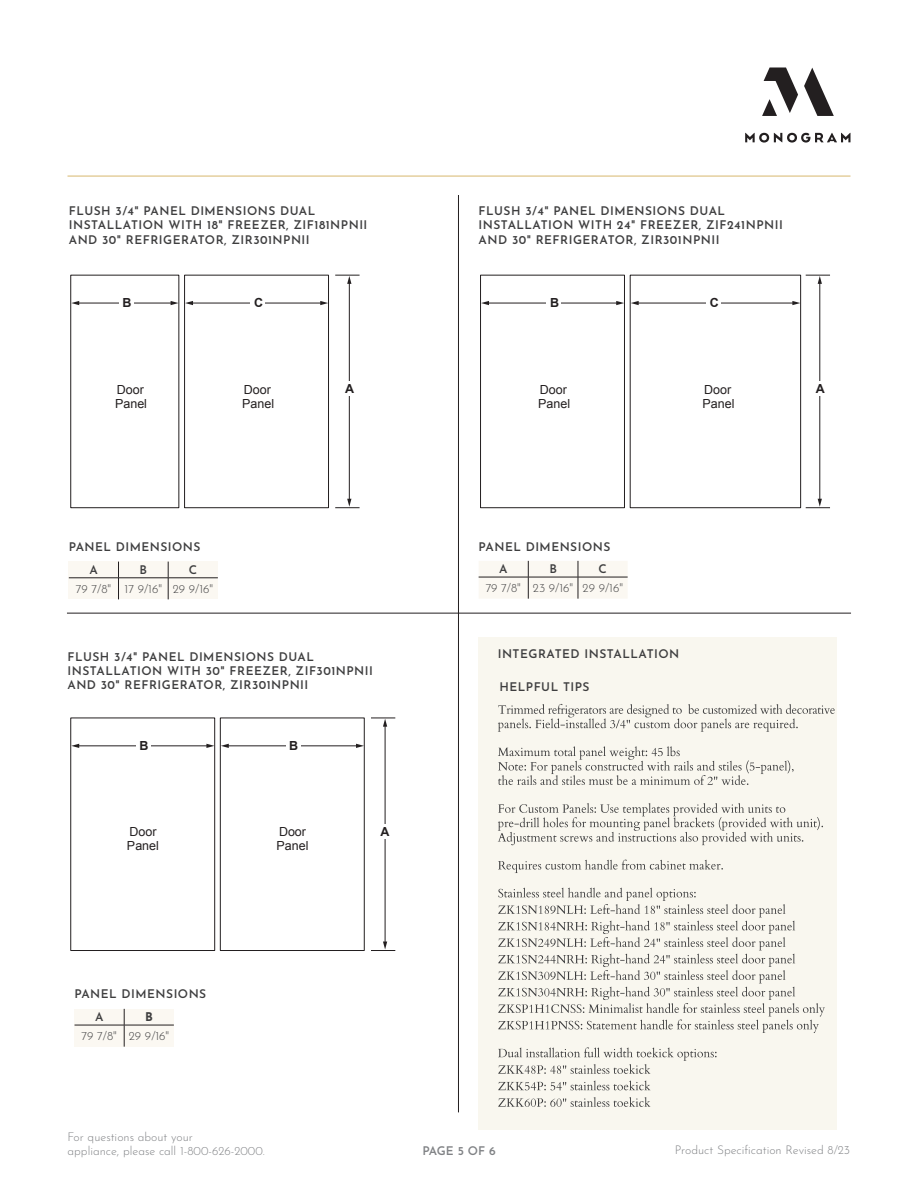
<style>
.page{position:relative;width:918px;height:1188px;background:#fff}
.page>*{position:absolute;margin:0;border:0;box-sizing:border-box;transform-origin:0 0}
.t1{font:12.45px/14px "Arial";color:#231f20}
.t2{font:700 12.45px "Arial";color:#231f20}
.t3{font:600 12px/14.4px "Josefin Sans";letter-spacing:.04em;color:#3e3e3f}
.t4{font:300 12px/14.4px "Josefin Sans";color:#808285}
.t5{font:300 12px "Josefin Sans";color:#3e3e3f}
.t6{font:100 12px "Josefin Sans";color:#808285}
.t7{font:600 12px "Josefin Sans";letter-spacing:-.015em;color:#808285}
.t8{font:700 12px "Josefin Sans";color:#3e3e3f}
</style>
<div class="page">
<hr style="left:458px;top:195px;width:1px;height:917px;background:#231f20">
<hr style="left:67px;top:613px;width:784px;height:1px;background:#231f20">
<hr style="left:68px;top:176px;width:782px;height:1px;background:#dcbf7e">
<svg style="left:745px;top:68px;width:105px;height:75px"></svg>
<div style="left:70px;top:275px;width:109px;height:233px;border:1px solid #231f20"></div>
<hr style="left:78px;top:303px;width:94px;height:1px;background:#231f20">
<svg style="left:71px;top:301px;width:8px;height:4px"></svg>
<svg style="left:171px;top:301px;width:8px;height:4px"></svg>
<div style="left:119px;top:295px;width:15px;height:15px;background:#fff"></div>
<div style="left:184px;top:275px;width:145px;height:233px;border:1px solid #231f20"></div>
<hr style="left:349px;top:282px;width:1px;height:218px;background:#231f20">
<svg style="left:335px;top:499px;width:25px;height:9px"></svg>
<svg style="left:335px;top:275px;width:25px;height:9px"></svg>
<div style="left:342px;top:381px;width:14px;height:15px;background:#fff"></div>
<hr style="left:192px;top:303px;width:130px;height:1px;background:#231f20">
<svg style="left:185px;top:301px;width:8px;height:4px"></svg>
<svg style="left:320px;top:301px;width:8px;height:4px"></svg>
<div style="left:250px;top:295px;width:15px;height:15px;background:#fff"></div>
<div style="left:69px;top:562px;width:149px;height:37px;background:#fbf8f2"></div>
<hr style="left:69px;top:578px;width:50px;height:1px;background:#231f20">
<hr style="left:119px;top:578px;width:49px;height:1px;background:#231f20">
<svg style="left:118px;top:562px;width:1px;height:37px"></svg>
<hr style="left:168px;top:578px;width:50px;height:1px;background:#231f20">
<svg style="left:168px;top:562px;width:1px;height:37px"></svg>
<div style="left:75px;top:1009px;width:99px;height:38px;background:#fbf8f2"></div>
<hr style="left:75px;top:1025px;width:49px;height:1px;background:#231f20">
<hr style="left:124px;top:1025px;width:50px;height:1px;background:#231f20">
<svg style="left:124px;top:1009px;width:1px;height:38px"></svg>
<div style="left:480px;top:275px;width:145px;height:233px;border:1px solid #231f20"></div>
<hr style="left:488px;top:303px;width:130px;height:1px;background:#231f20">
<svg style="left:481px;top:301px;width:8px;height:4px"></svg>
<svg style="left:616px;top:301px;width:8px;height:4px"></svg>
<div style="left:546px;top:295px;width:15px;height:15px;background:#fff"></div>
<div style="left:630px;top:275px;width:171px;height:233px;border:1px solid #231f20"></div>
<hr style="left:819px;top:282px;width:1px;height:218px;background:#231f20">
<svg style="left:806px;top:499px;width:24px;height:9px"></svg>
<svg style="left:806px;top:275px;width:24px;height:9px"></svg>
<div style="left:812px;top:381px;width:15px;height:15px;background:#fff"></div>
<hr style="left:637px;top:303px;width:157px;height:1px;background:#231f20">
<svg style="left:631px;top:301px;width:8px;height:4px"></svg>
<svg style="left:792px;top:301px;width:8px;height:4px"></svg>
<div style="left:706px;top:295px;width:15px;height:15px;background:#fff"></div>
<svg style="left:479px;top:561px;width:149px;height:38px"></svg>
<div style="left:479px;top:637px;width:358px;height:493px;background:#f9f7ef"></div>
<svg style="left:498px;top:704px;width:337px;height:28px"></svg>
<svg style="left:498px;top:746px;width:296px;height:39px"></svg>
<svg style="left:498px;top:803px;width:325px;height:42px"></svg>
<svg style="left:498px;top:860px;width:225px;height:13px"></svg>
<svg style="left:498px;top:888px;width:327px;height:145px"></svg>
<svg style="left:498px;top:1047px;width:219px;height:27px"></svg>
<svg style="left:498px;top:1081px;width:152px;height:9px"></svg>
<svg style="left:498px;top:1097px;width:152px;height:10px"></svg>
<div style="left:220px;top:718px;width:145px;height:233px;border:1px solid #231f20"></div>
<hr style="left:385px;top:725px;width:1px;height:218px;background:#231f20">
<svg style="left:371px;top:942px;width:24px;height:9px"></svg>
<svg style="left:371px;top:718px;width:24px;height:9px"></svg>
<div style="left:377px;top:824px;width:15px;height:15px;background:#fff"></div>
<hr style="left:227px;top:745px;width:130px;height:1px;background:#231f20">
<svg style="left:221px;top:744px;width:8px;height:4px"></svg>
<svg style="left:356px;top:744px;width:8px;height:4px"></svg>
<div style="left:286px;top:738px;width:15px;height:15px;background:#fff"></div>
<div style="left:70px;top:718px;width:145px;height:233px;border:1px solid #231f20"></div>
<hr style="left:78px;top:745px;width:130px;height:1px;background:#231f20">
<svg style="left:71px;top:744px;width:8px;height:4px"></svg>
<svg style="left:206px;top:744px;width:8px;height:4px"></svg>
<div style="left:137px;top:738px;width:14px;height:15px;background:#fff"></div>
<p class="t3" style="left:69px;top:203px;width:300px">FLUSH 3/4" PANEL DIMENSIONS DUAL<br>INSTALLATION WITH 18" FREEZER, ZIF181NPNII<br>AND 30" REFRIGERATOR, ZIR301NPNII</p>
<p class="t2" style="left:123px;top:294px;width:11px">B</p>
<p class="t1" style="left:115px;top:382px;width:33px">Door<br>Panel</p>
<p class="t2" style="left:254px;top:294px;width:11px">C</p>
<p class="t1" style="left:242px;top:382px;width:33px">Door<br>Panel</p>
<p class="t2" style="left:345px;top:381px;width:11px">A</p>
<p class="t3" style="left:69px;top:539px;width:133px">PANEL DIMENSIONS</p>
<p class="t3" style="left:89px;top:562px;width:10px">A</p>
<p class="t3" style="left:140px;top:562px;width:9px">B</p>
<p class="t3" style="left:189px;top:562px;width:10px">C</p>
<p class="t5" style="left:76px;top:580px;width:139px">79 7/8" 17 9/16" 29 9/16"</p>
<p class="t3" style="left:68px;top:648px;width:307px">FLUSH 3/4" PANEL DIMENSIONS DUAL<br>INSTALLATION WITH 30" FREEZER, ZIF301NPNII<br>AND 30" REFRIGERATOR, ZIR301NPNII</p>
<p class="t2" style="left:139px;top:737px;width:11px">B</p>
<p class="t1" style="left:127px;top:825px;width:33px">Door<br>Panel</p>
<p class="t2" style="left:289px;top:737px;width:11px">B</p>
<p class="t1" style="left:277px;top:825px;width:33px">Door<br>Panel</p>
<p class="t2" style="left:380px;top:823px;width:11px">A</p>
<p class="t3" style="left:479px;top:203px;width:306px">FLUSH 3/4" PANEL DIMENSIONS DUAL<br>INSTALLATION WITH 24" FREEZER, ZIF241NPNII<br>AND 30" REFRIGERATOR, ZIR301NPNII</p>
<p class="t2" style="left:550px;top:294px;width:11px">B</p>
<p class="t1" style="left:538px;top:382px;width:33px">Door<br>Panel</p>
<p class="t2" style="left:710px;top:294px;width:11px">C</p>
<p class="t1" style="left:703px;top:382px;width:33px">Door<br>Panel</p>
<p class="t2" style="left:816px;top:381px;width:11px">A</p>
<p class="t3" style="left:479px;top:539px;width:133px">PANEL DIMENSIONS</p>
<p class="t3" style="left:499px;top:561px;width:10px">A</p>
<p class="t3" style="left:549px;top:561px;width:9px">B</p>
<p class="t3" style="left:599px;top:561px;width:10px">C</p>
<p class="t5" style="left:486px;top:579px;width:139px">79 7/8" 23 9/16" 29 9/16"</p>
<p class="t3" style="left:498px;top:645px;width:183px">INTEGRATED INSTALLATION</p>
<p class="t3" style="left:500px;top:678px;width:92px">HELPFUL TIPS</p>
<p class="t3" style="left:75px;top:986px;width:133px">PANEL DIMENSIONS</p>
<p class="t3" style="left:95px;top:1009px;width:10px">A</p>
<p class="t8" style="left:145px;top:1008px;width:9px">B</p>
<p class="t5" style="left:82px;top:1027px;width:89px">79 7/8" 29 9/16"</p>
<p class="t4" style="left:68px;top:1128px;width:199px">For questions about your<br>appliance, please call 1-800-626-2000.</p>
<p class="t7" style="left:422px;top:1142px;width:75px">PAGE 5 OF 6</p>
<p class="t6" style="left:675px;top:1141px;width:177px">Product Specification Revised 8/23</p>
</div>
